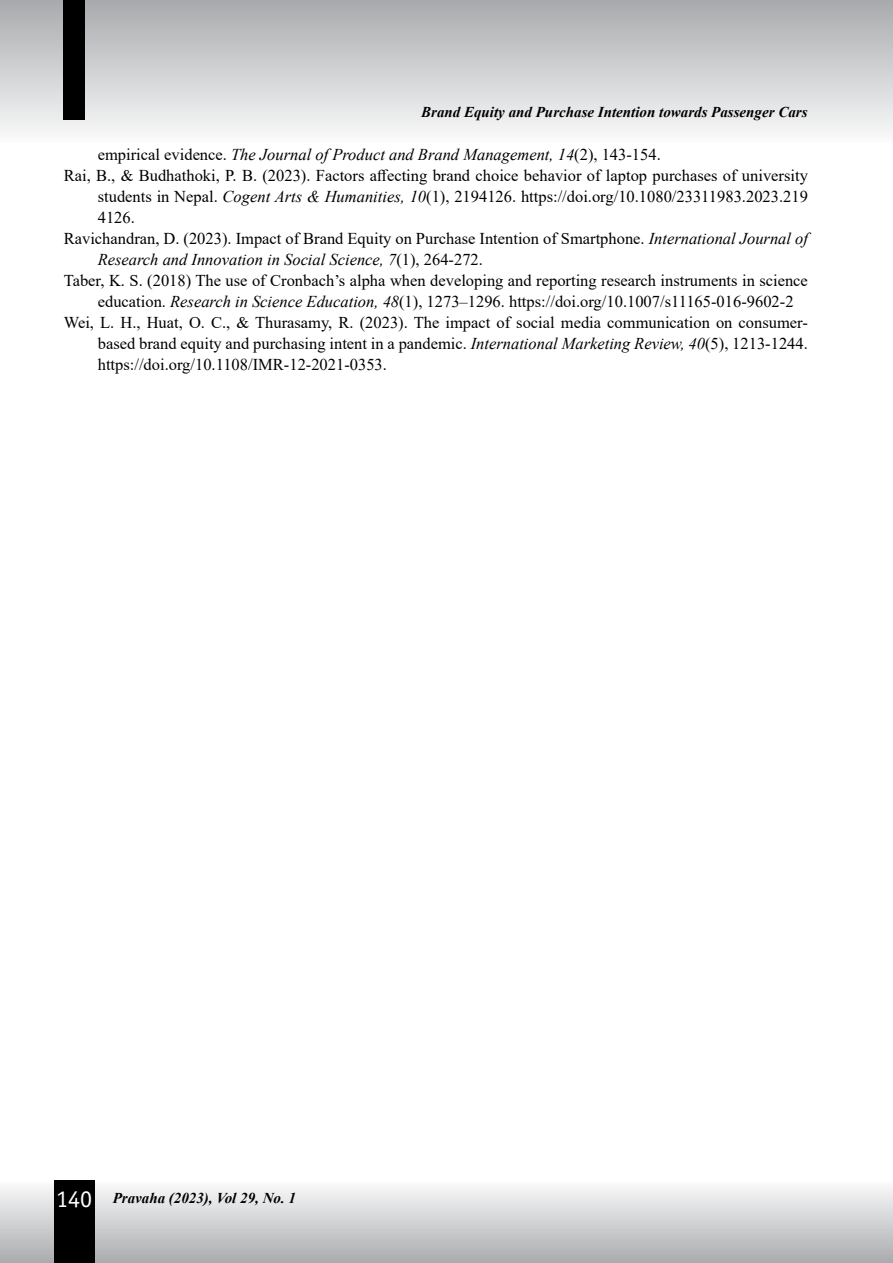
<style>
.page{position:relative;width:893px;height:1263px;background:#fff}
.page>*{position:absolute;margin:0;border:0;box-sizing:border-box;transform-origin:0 0}
.t1{font:16.5px "Times New Roman";color:#000}
.t2{font:italic 16.5px "Times New Roman";color:#000}
.t3{font:italic 700 15px "Times New Roman";color:#000}
.s1{font-style:normal}
.s2{font-style:italic}
.s3{font-family:"Officina Sans Std";font-weight:400;font-style:normal;font-size:24px;color:#fff}
</style>
<div class="page">
<div style="left:0;top:0;width:893px;height:145px;background:linear-gradient(to bottom,#a7aaac,#fcfcfc)"></div>
<div style="left:0;top:1180px;width:893px;height:83px;background:linear-gradient(to bottom,#fcfcfc,#a8aaad)"></div>
<div style="left:63px;top:0;width:22px;height:120px;background:#000"></div>
<div style="left:54px;top:1180px;width:40px;height:83px;background:#000"></div>
<p class="t3" style="left:421px;top:102px;width:388px">Brand Equity and Purchase Intention towards Passenger Cars</p>
<p class="t2" style="left:98px;top:143px;width:565px"><span class="s1">empirical evidence.</span> The Journal of Product and Brand Management, 14<span class="s1">(2), 143-154.</span></p>
<p class="t1" style="left:64px;top:164px;width:746px">Rai, B., &amp; Budhathoki, P. B. (2023). Factors affecting brand choice behavior of laptop purchases of university</p>
<p class="t1" style="left:98px;top:185px;width:712px">students in Nepal. <span class="s2">Cogent Arts &amp; Humanities, 10</span>(1), 2194126. https://doi.org/10.1080/23311983.2023.219</p>
<p class="t1" style="left:98px;top:206px;width:39px">4126.</p>
<p class="t1" style="left:64px;top:227px;width:746px">Ravichandran, D. (2023). Impact of Brand Equity on Purchase Intention of Smartphone. <span class="s2">International Journal of</span></p>
<p class="t2" style="left:98px;top:248px;width:387px">Research and Innovation in Social Science, 7<span class="s1">(1), 264-272.</span></p>
<p class="t1" style="left:64px;top:269px;width:746px">Taber, K. S. (2018) The use of Cronbach’s alpha when developing and reporting research instruments in science</p>
<p class="t1" style="left:98px;top:290px;width:697px">education. <span class="s2">Research in Science Education, 48</span>(1), 1273–1296. https://doi.org/10.1007/s11165-016-9602-2</p>
<p class="t1" style="left:64px;top:311px;width:746px">Wei, L. H., Huat, O. C., &amp; Thurasamy, R. (2023). The impact of social media communication on consumer-</p>
<p class="t1" style="left:98px;top:332px;width:712px">based brand equity and purchasing intent in a pandemic. <span class="s2">International Marketing Review, 40</span>(5), 1213-1244.</p>
<p class="t1" style="left:98px;top:353px;width:291px">https://doi.org/10.1108/IMR-12-2021-0353.</p>
<p class="t3" style="left:56px;top:1187px;width:242px"><span class="s3">140</span> Pravaha (2023), Vol 29, No. 1</p>
</div>
